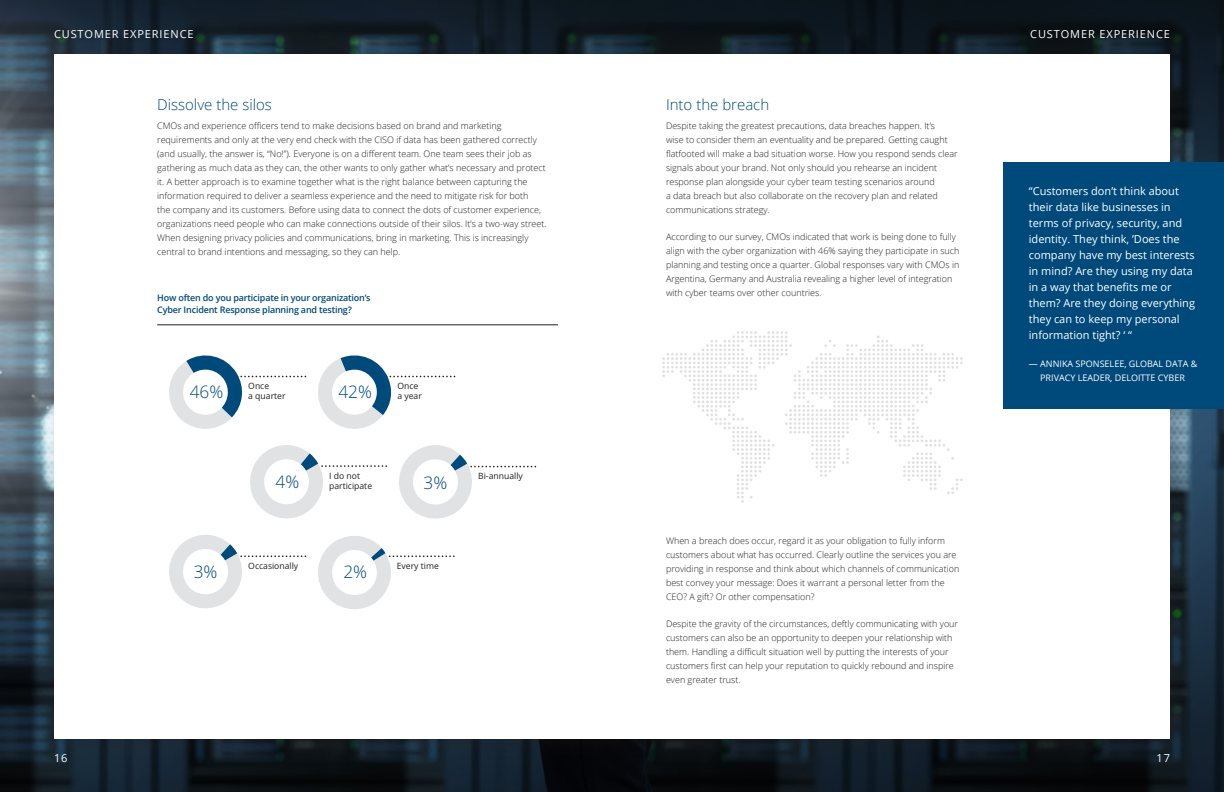
<style>
.page{position:relative;width:1224px;height:792px;background:#fff}
.page>*{position:absolute;margin:0;border:0;box-sizing:border-box;transform-origin:0 0}
.t1{font:300 17.4px "Open Sans";color:#00497b}
.t2{font:300 15px "Open Sans";color:#00497b}
.t3{font:11px/16px "Open Sans";color:#fff}
.t4{font:11px "Open Sans";letter-spacing:.08em;color:#fff}
.t5{font:300 9px/14px "Open Sans";color:#231f20}
.t6{font:600 9px/12px "Open Sans";letter-spacing:-.02em;color:#00497b}
.t7{font:9px/14px "Open Sans";color:#fff;text-align:center}
.t8{font:8.7px "Open Sans";color:#231f20}
</style>
<div class="page">
<img style="left:0;top:0;width:1224px;height:792px">
<div style="left:46px;top:46px;width:1146px;height:715px;background:#231f20;opacity:.25"></div>
<div style="left:54px;top:54px;width:1116px;height:685px;background:#fff"></div>
<div style="left:1004px;top:162px;width:220px;height:247px;background:#00497b"></div>
<svg style="left:662px;top:331px;width:301px;height:172px"></svg>
<svg style="left:169px;top:355px;width:137px;height:74px"></svg>
<svg style="left:318px;top:355px;width:137px;height:74px"></svg>
<svg style="left:250px;top:445px;width:137px;height:74px"></svg>
<svg style="left:399px;top:445px;width:137px;height:74px"></svg>
<svg style="left:169px;top:535px;width:137px;height:74px"></svg>
<svg style="left:318px;top:536px;width:137px;height:73px"></svg>
<hr style="left:157px;top:325px;width:401px;height:1px;background:#231f20">
<p class="t4" style="left:54px;top:26px;width:141px">CUSTOMER EXPERIENCE</p>
<h2 class="t2" style="left:157px;top:95px;width:116px">Dissolve the silos</h2>
<p class="t5" style="left:157px;top:118px;width:391px">CMOs and experience officers tend to make decisions based on brand and marketing requirements and only at the very end check with the CISO if data has been gathered correctly (and usually, the answer is, “No!”). Everyone is on a different team. One team sees their job as gathering as much data as they can, the other wants to only gather what’s necessary and protect it. A better approach is to examine together what is the right balance between capturing the information required to deliver a seamless experience and the need to mitigate risk for both<br>the company and its customers. Before using data to connect the dots of customer experience, organizations need people who can make connections outside of their silos. It’s a two-way street.<br>When designing privacy policies and communications, bring in marketing. This is increasingly central to brand intentions and messaging, so they can help.</p>
<p class="t6" style="left:157px;top:292px;width:215px">How often do you participate in your organization’s<br>Cyber Incident Response planning and testing?</p>
<p class="t3" style="left:54px;top:749px;width:15px">16</p>
<p class="t8" style="left:248px;top:380px;width:22px">Once</p>
<h1 class="t1" style="left:190px;top:380px;width:35px">46%</h1>
<p class="t8" style="left:248px;top:390px;width:39px">a quarter</p>
<p class="t8" style="left:397px;top:380px;width:22px">Once</p>
<h1 class="t1" style="left:338px;top:380px;width:35px">42%</h1>
<p class="t8" style="left:397px;top:390px;width:26px">a year</p>
<p class="t8" style="left:329px;top:469px;width:32px">I do not</p>
<h1 class="t1" style="left:276px;top:469px;width:25px">4%</h1>
<p class="t8" style="left:329px;top:480px;width:45px">participate</p>
<h1 class="t1" style="left:424px;top:470px;width:25px">3%</h1>
<p class="t8" style="left:248px;top:560px;width:52px">Occasionally</p>
<h1 class="t1" style="left:194px;top:560px;width:25px">3%</h1>
<p class="t8" style="left:397px;top:560px;width:44px">Every time</p>
<h1 class="t1" style="left:343px;top:560px;width:25px">2%</h1>
<p class="t8" style="left:478px;top:470px;width:46px">Bi-annually</p>
<h2 class="t2" style="left:666px;top:95px;width:105px">Into the breach</h2>
<p class="t5" style="left:666px;top:118px;width:293px">Despite taking the greatest precautions, data breaches happen. It’s<br>wise to consider them an eventuality and be prepared. Getting caught flatfooted will make a bad situation worse. How you respond sends clear signals about your brand. Not only should you rehearse an incident response plan alongside your cyber team testing scenarios around<br>a data breach but also collaborate on the recovery plan and related communications strategy.</p>
<p class="t5" style="left:666px;top:230px;width:295px">According to our survey, CMOs indicated that work is being done to fully align with the cyber organization with 46% saying they participate in such planning and testing once a quarter. Global responses vary with CMOs in Argentina, Germany and Australia revealing a higher level of integration with cyber teams over other countries.</p>
<p class="t5" style="left:666px;top:533px;width:295px">When a breach does occur, regard it as your obligation to fully inform customers about what has occurred. Clearly outline the services you are providing in response and think about which channels of communication best convey your message: Does it warrant a personal letter from the CEO? A gift? Or other compensation?</p>
<p class="t5" style="left:666px;top:617px;width:294px">Despite the gravity of the circumstances, deftly communicating with your customers can also be an opportunity to deepen your relationship with them. Handling a difficult situation well by putting the interests of your customers first can help your reputation to quickly rebound and inspire even greater trust.</p>
<p class="t4" style="left:1030px;top:26px;width:141px">CUSTOMER EXPERIENCE</p>
<p class="t3" style="left:1029px;top:183px;width:168px">“Customers don’t think about their data like businesses in terms of privacy, security, and identity. They think, ’Does the company have my best interests in mind? Are they using my data in a way that benefits me or them? Are they doing everything they can to keep my personal information tight? ‘ “</p>
<p class="t7" style="left:1029px;top:357px;width:170px">— ANNIKA SPONSELEE, GLOBAL DATA &amp;<br>PRIVACY LEADER, DELOITTE CYBER</p>
<p class="t3" style="left:1157px;top:749px;width:15px">17</p>
</div>
